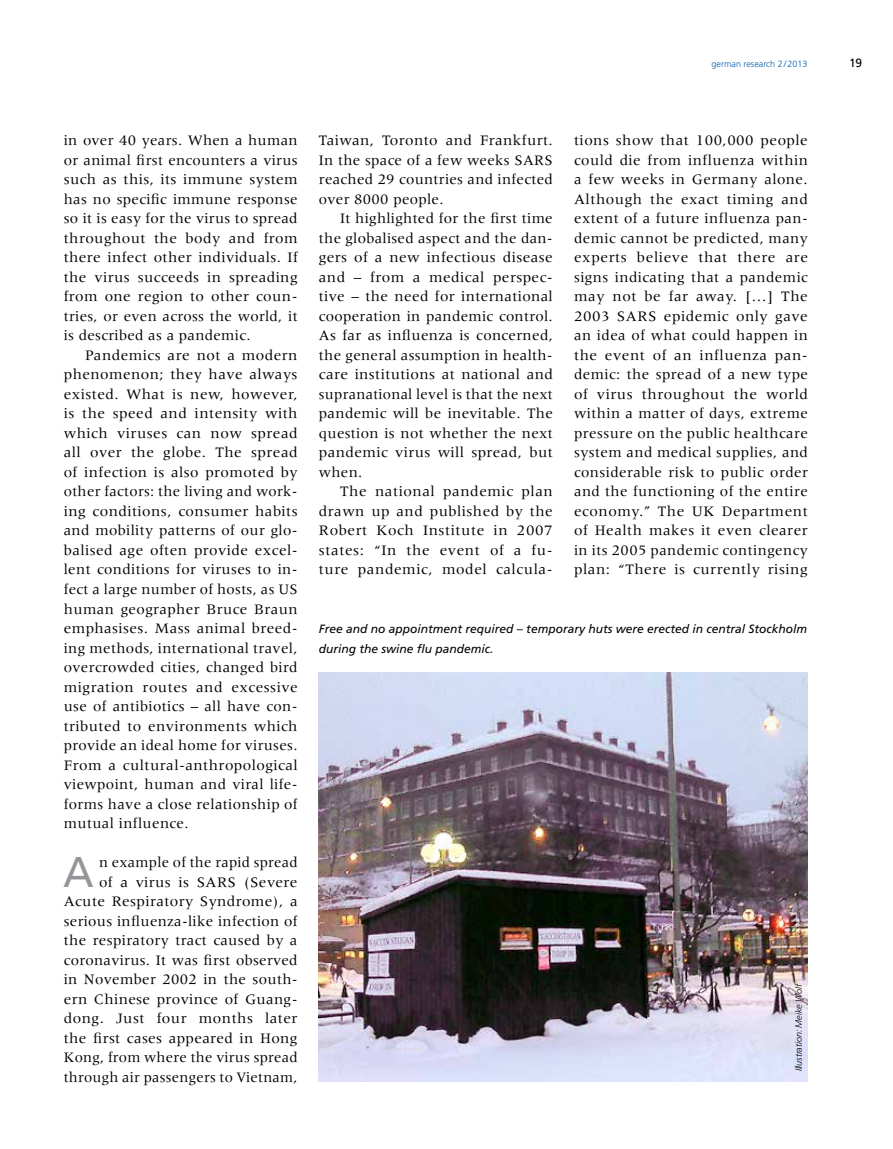
<style>
.page{position:relative;width:893px;height:1149px;background:#fff}
.page>*{position:absolute;margin:0;border:0;box-sizing:border-box;transform-origin:0 0}
.t1{font:42.9px "Frutiger LT Std";color:#939598}
.t2{font:15px/19.5px "Meridien LT Std";letter-spacing:.02em;color:#000;text-align:justify}
.t3{font:italic 12px/19.5px "Frutiger LT Std";color:#000}
.t4{font:12px "Frutiger LT Std";color:#000}
.t5{font:italic 300 9px "Frutiger LT Std";letter-spacing:-.01em;color:#000}
.t6{font:300 9px "Frutiger LT Std";color:#005baa}
</style>
<div class="page">
<img style="left:319px;top:672px;width:489px;height:409px">
<p class="t6" style="left:711px;top:59px;width:97px">german research 2/2013</p>
<p class="t4" style="left:849px;top:56px;width:15px">19</p>
<p class="t2" style="left:64px;top:130px;width:236px">in over 40 years. When a human or animal first encounters a virus such as this, its immune system has no specific immune response so it is easy for the virus to spread throughout the body and from there infect other individuals. If the virus succeeds in spreading from one region to other coun&shy;tries, or even across the world, it is described as a pandemic.</p>
<p class="t2" style="left:64px;top:345px;width:236px;text-indent:21px">Pandemics are not a modern phenomenon; they have always existed. What is new, however, is the speed and intensity with which viruses can now spread all over the globe. The spread of infection is also promoted by other factors: the living and work&shy;ing conditions, consumer habits and mobility patterns of our glo&shy;balised age often provide excel&shy;lent conditions for viruses to in&shy;fect a large number of hosts, as US human geographer Bruce Braun emphasises. Mass animal breed&shy;ing methods, international travel, overcrowded cities, changed bird migration routes and excessive use of antibiotics – all have con&shy;tributed to environments which provide an ideal home for viruses.<br>From a cultural-anthropological viewpoint, human and viral life&shy;forms have a close relationship of mutual influence.</p>
<h1 class="t1" style="left:63px;top:846px;width:32px">A</h1>
<p class="t2" style="left:64px;top:852px;width:235px;text-align:right">n example of the rapid spread<br>of a virus is SARS (Severe<br>Acute Respiratory Syndrome), a serious influenza-like infection of the respiratory tract caused by a coronavirus. It was first observed in November 2002 in the south&shy;ern Chinese province of Guang&shy;dong. Just four months later the first cases appeared in Hong<br>Kong, from where the virus spread through air passengers to Vietnam,</p>
<p class="t2" style="left:319px;top:130px;width:235px">Taiwan, Toronto and Frankfurt.<br>In the space of a few weeks SARS reached 29 countries and infected over 8000 people.</p>
<p class="t2" style="left:319px;top:208px;width:235px;text-indent:21px">It highlighted for the first time the globalised aspect and the dan&shy;gers of a new infectious disease and – from a medical perspec&shy;tive – the need for international cooperation in pandemic control.<br>As far as influenza is concerned, the general assumption in health&shy;care institutions at national and supranational level is that the next pandemic will be inevitable. The question is not whether the next pandemic virus will spread, but when.</p>
<p class="t2" style="left:319px;top:481px;width:235px;text-indent:21px">The national pandemic plan drawn up and published by the Robert Koch Institute in 2007 states: “In the event of a fu&shy;ture pandemic, model calcula-</p>
<p class="t2" style="left:574px;top:130px;width:235px">tions show that 100,000 people could die from influenza within a few weeks in Germany alone.<br>Although the exact timing and extent of a future influenza pan&shy;demic cannot be predicted, many experts believe that there are signs indicating that a pandemic may not be far away. […] The 2003 SARS epidemic only gave an idea of what could happen in the event of an influenza pan&shy;demic: the spread of a new type of virus throughout the world within a matter of days, extreme pressure on the public healthcare system and medical supplies, and considerable risk to public order and the functioning of the entire economy.” The UK Department of Health makes it even clearer in its 2005 pandemic contingency plan: “There is currently rising</p>
<p class="t3" style="left:319px;top:619px;width:490px">Free and no appointment required – temporary huts were erected in central Stockholm during the swine flu pandemic.</p>
<p class="t5" style="left:793px;top:1071px;width:90px;rotate:-90deg">Illustration: Meike Wolf</p>
</div>
